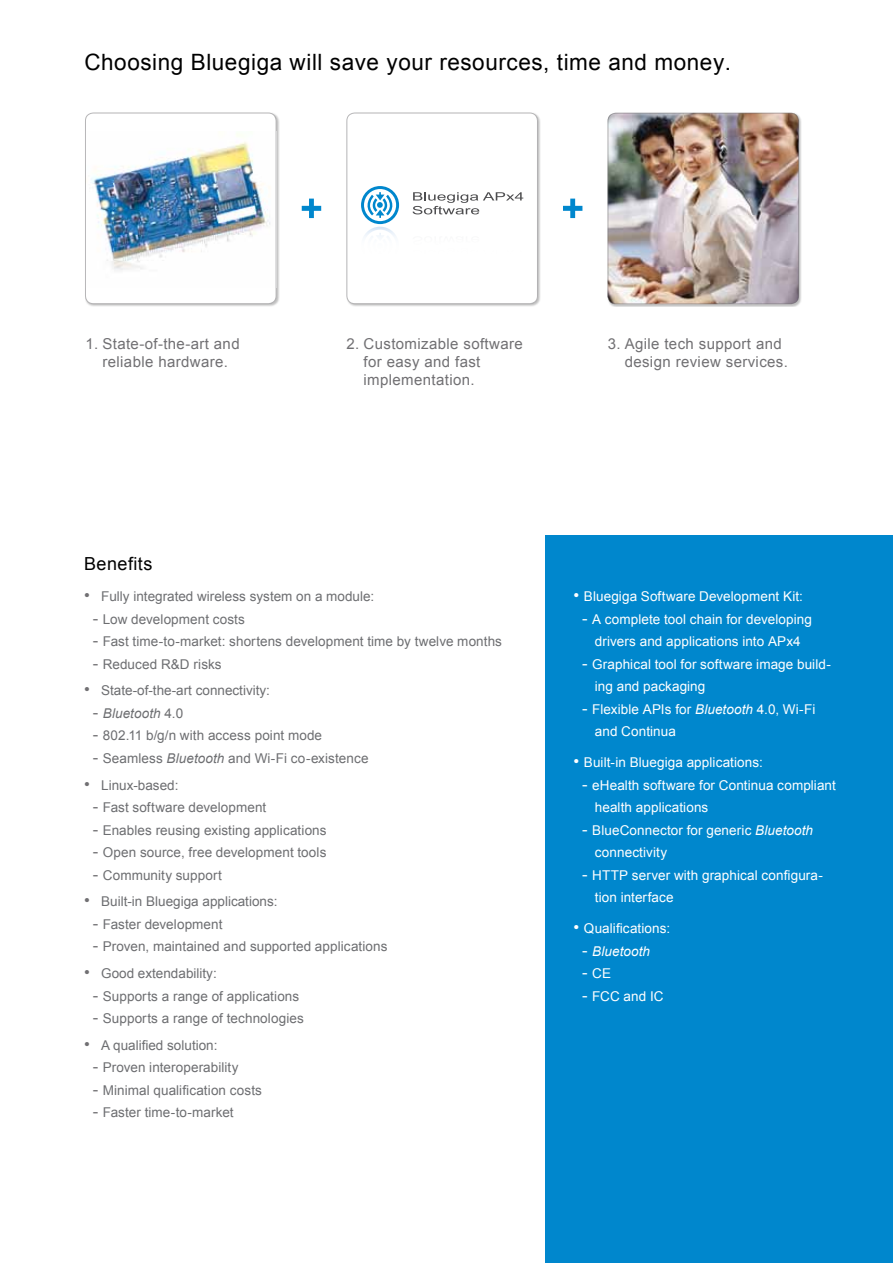
<style>
.page{position:relative;width:893px;height:1263px;background:#fff}
.page>*{position:absolute;margin:0;border:0;box-sizing:border-box;transform-origin:0 0}
.t1{font:22.5px "Arial";letter-spacing:.025em;color:#000}
.t2{font:18px "Arial";letter-spacing:.025em;color:#000}
.t3{font:15px/18px "Arial";letter-spacing:.025em;color:#717073}
.t4{font:13.5px "Arial";letter-spacing:.005em;color:#6d6e71}
.t5{font:13.5px/22.5px "Arial";letter-spacing:.005em;color:#fff}
.t6{font:italic 13.5px "Arial";letter-spacing:.005em;color:#6d6e71}
.t7{font:italic 13.5px "Arial";letter-spacing:.005em;color:#fff}
.s1{font-size:16.5px;color:#717073}
.s2{font-style:normal;font-size:16.5px;color:#717073}
.s3{font-style:normal}
.s4{font-style:italic}
.s5{font-size:16.5px}
.s6{font-style:normal;font-size:16.5px}
</style>
<div class="page">
<div style="left:546px;top:536px;width:347px;height:727px;background:#0087cd"></div>
<div style="left:85px;top:112px;width:195px;height:195px;background:#000;opacity:.25"></div>
<div style="left:85px;top:113px;width:191px;height:191px;background:#fff;border-radius:8px"></div>
<img style="left:91px;top:133px;width:179px;height:137px">
<div style="left:85px;top:113px;width:191px;height:191px;border:1px solid #717073;border-radius:8px"></div>
<div style="left:607px;top:112px;width:195px;height:195px;background:#000;opacity:.25"></div>
<img style="left:608px;top:113px;width:191px;height:191px">
<div style="left:608px;top:113px;width:191px;height:191px;border:1px solid #717073;border-radius:8px"></div>
<div style="left:346px;top:112px;width:195px;height:195px;background:#000;opacity:.25"></div>
<div style="left:347px;top:113px;width:191px;height:191px;background:#fff;border-radius:8px"></div>
<div style="left:347px;top:113px;width:191px;height:191px;border:1px solid #717073;border-radius:8px"></div>
<svg style="left:302px;top:199px;width:19px;height:19px"></svg>
<svg style="left:563px;top:199px;width:19px;height:19px"></svg>
<svg style="left:413px;top:192px;width:110px;height:22px"></svg>
<svg style="left:361px;top:186px;width:38px;height:51px"></svg>
<h1 class="t1" style="left:84px;top:48px;width:648px">Choosing Bluegiga will save your resources, time and money.</h1>
<p class="t3" style="left:85px;top:335px;width:156px;text-align:center">1. State-of-the-art and reliable hardware.</p>
<p class="t3" style="left:364px;top:335px;width:161px;text-indent:-17px">2. Customizable software for easy and fast implementation.</p>
<p class="t3" style="left:625px;top:335px;width:165px;text-indent:-17px">3. Agile tech support and design review services.</p>
<h2 class="t2" style="left:84px;top:552px;width:70px">Benefits</h2>
<p class="t4" style="left:84px;top:587px;width:292px"><span class="s1">•</span> Fully integrated wireless system on a module:</p>
<p class="t4" style="left:93px;top:610px;width:154px"><span class="s1">-</span> Low development costs</p>
<p class="t4" style="left:93px;top:632px;width:411px"><span class="s1">-</span> Fast time-to-market: shortens development time by twelve months</p>
<p class="t4" style="left:93px;top:655px;width:130px"><span class="s1">-</span> Reduced R&amp;D risks</p>
<p class="t4" style="left:84px;top:682px;width:187px"><span class="s1">•</span> State-of-the-art connectivity:</p>
<p class="t6" style="left:93px;top:704px;width:92px"><span class="s2">-</span> Bluetooth <span class="s3">4.0</span></p>
<p class="t4" style="left:93px;top:727px;width:231px"><span class="s1">-</span> 802.11 b/g/n with access point mode</p>
<p class="t4" style="left:93px;top:749px;width:277px"><span class="s1">-</span> Seamless <span class="s4">Bluetooth</span> and Wi-Fi co-existence</p>
<p class="t4" style="left:84px;top:776px;width:96px"><span class="s1">•</span> Linux-based:</p>
<p class="t4" style="left:93px;top:798px;width:175px"><span class="s1">-</span> Fast software development</p>
<p class="t4" style="left:93px;top:821px;width:235px"><span class="s1">-</span> Enables reusing existing applications</p>
<p class="t4" style="left:93px;top:843px;width:235px"><span class="s1">-</span> Open source, free development tools</p>
<p class="t4" style="left:93px;top:866px;width:131px"><span class="s1">-</span> Community support</p>
<p class="t4" style="left:84px;top:893px;width:195px"><span class="s1">•</span> Built-in Bluegiga applications:</p>
<p class="t4" style="left:93px;top:915px;width:131px"><span class="s1">-</span> Faster development</p>
<p class="t4" style="left:93px;top:938px;width:296px"><span class="s1">-</span> Proven, maintained and supported applications</p>
<p class="t4" style="left:84px;top:964px;width:134px"><span class="s1">•</span> Good extendability:</p>
<p class="t4" style="left:93px;top:987px;width:208px"><span class="s1">-</span> Supports a range of applications</p>
<p class="t4" style="left:93px;top:1009px;width:213px"><span class="s1">-</span> Supports a range of technologies</p>
<p class="t4" style="left:84px;top:1036px;width:135px"><span class="s1">•</span> A qualified solution:</p>
<p class="t4" style="left:93px;top:1059px;width:147px"><span class="s1">-</span> Proven interoperability</p>
<p class="t4" style="left:93px;top:1081px;width:171px"><span class="s1">-</span> Minimal qualification costs</p>
<p class="t4" style="left:93px;top:1104px;width:143px"><span class="s1">-</span> Faster time-to-market</p>
<p class="t5" style="left:574px;top:585px;width:231px"><span class="s5">•</span> Bluegiga Software Development Kit:</p>
<p class="t5" style="left:582px;top:608px;width:231px;text-align:center"><span class="s5">-</span> A complete tool chain for developing drivers and applications into APx4</p>
<p class="t5" style="left:595px;top:653px;width:237px;text-indent:-13px"><span class="s5">-</span> Graphical tool for software image build&shy;ing and packaging</p>
<p class="t5" style="left:595px;top:698px;width:222px;text-indent:-13px"><span class="s5">-</span> Flexible APIs for <span class="s4">Bluetooth</span> 4.0, Wi-Fi and Continua</p>
<p class="t5" style="left:574px;top:751px;width:191px"><span class="s5">•</span> Built-in Bluegiga applications:</p>
<p class="t5" style="left:595px;top:774px;width:243px;text-indent:-13px"><span class="s5">-</span> eHealth software for Continua compliant health applications</p>
<p class="t5" style="left:595px;top:819px;width:220px;text-indent:-13px"><span class="s5">-</span> BlueConnector for generic <span class="s4">Bluetooth </span>connectivity</p>
<p class="t5" style="left:595px;top:864px;width:230px;text-indent:-13px"><span class="s5">-</span> HTTP server with graphical configura&shy;tion interface</p>
<p class="t5" style="left:574px;top:917px;width:98px"><span class="s5">•</span> Qualifications:</p>
<p class="t7" style="left:582px;top:942px;width:69px"><span class="s6">-</span> Bluetooth</p>
<p class="t5" style="left:582px;top:962px;width:30px"><span class="s5">-</span> CE</p>
<p class="t5" style="left:582px;top:985px;width:83px"><span class="s5">-</span> FCC and IC</p>
</div>
